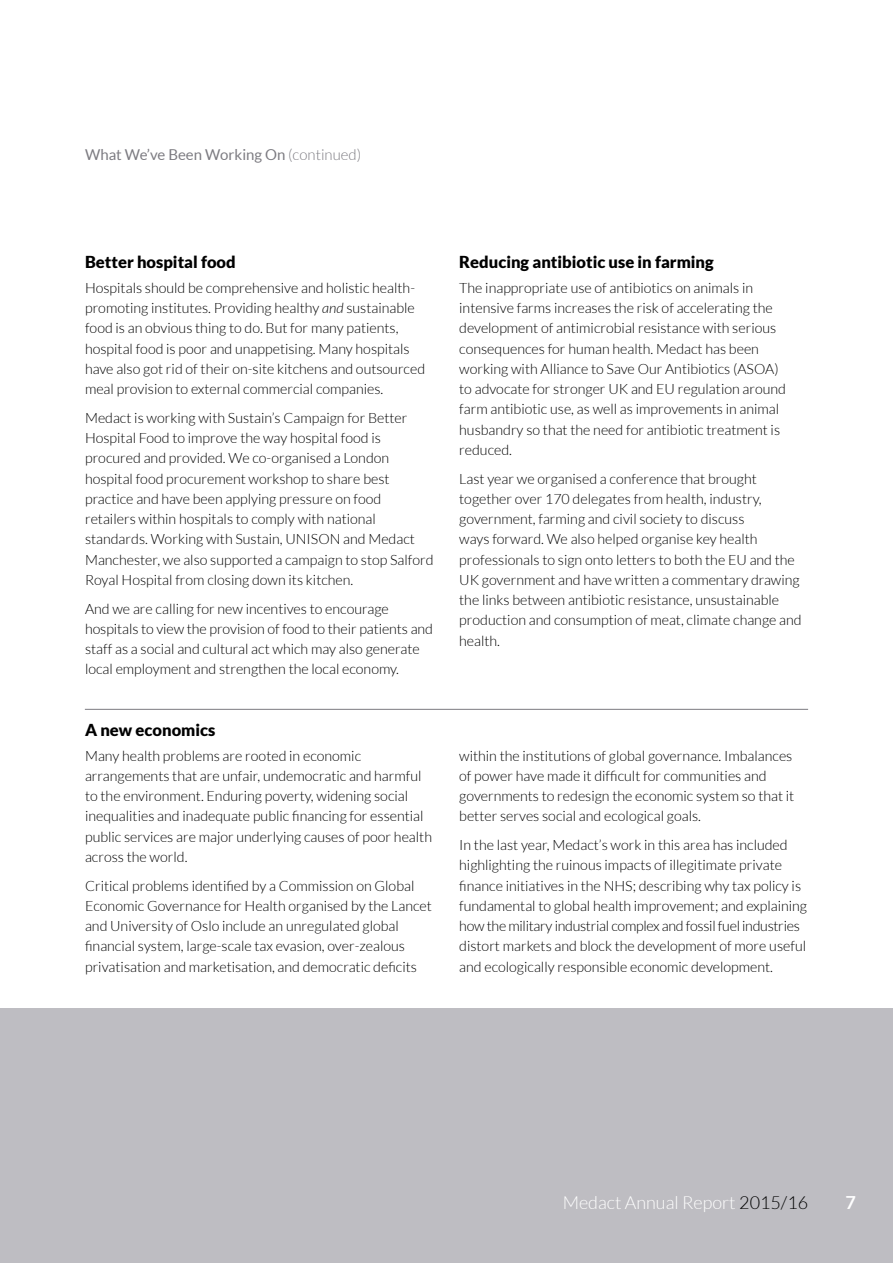
<style>
.page{position:relative;width:893px;height:1263px;background:#fff}
.page>*{position:absolute;margin:0;border:0;box-sizing:border-box;transform-origin:0 0}
.t1{font:300 18px "Lato";color:#fff}
.t2{font:700 18px "Lato";color:#fff}
.Subhead{font:900 16.5px "Lato";color:#000}
.t3{font:15px "Lato";color:#7c7b81}
.body_text{font:300 14.25px/20.2px "Lato";color:#000}
.s1{font-weight:300}
.s2{font-style:italic}
.s3{color:#000}
</style>
<div class="page">
<div style="left:0;top:1008px;width:893px;height:255px;background:#bebdc2"></div>
<hr style="left:85px;top:709px;width:723px;height:1px;background:#7c7b81">
<p class="t3" style="left:85px;top:146px;width:278px">What We’ve Been Working On <span class="s1">(continued)</span></p>
<p class="Subhead" style="left:85px;top:253px;width:152px">Better hospital food</p>
<p class="body_text" style="left:85px;top:278px;width:342px">Hospitals should be comprehensive and holistic health&shy;promoting institutes. Providing healthy <span class="s2">and</span> sustainable food is an obvious thing to do. But for many patients, hospital food is poor and unappetising. Many hospitals have also got rid of their on-site kitchens and outsourced meal provision to external commercial companies.</p>
<p class="body_text" style="left:85px;top:408px;width:350px">Medact is working with Sustain’s Campaign for Better Hospital Food to improve the way hospital food is procured and provided. We co-organised a London hospital food procurement workshop to share best practice and have been applying pressure on food retailers within hospitals to comply with national standards. Working with Sustain, UNISON and Medact Manchester, we also supported a campaign to stop Salford Royal Hospital from closing down its kitchen.</p>
<p class="body_text" style="left:85px;top:598px;width:349px">And we are calling for new incentives to encourage hospitals to view the provision of food to their patients and staff as a social and cultural act which may also generate local employment and strengthen the local economy.</p>
<p class="Subhead" style="left:85px;top:720px;width:132px">A new economics</p>
<p class="body_text" style="left:85px;top:745px;width:348px">Many health problems are rooted in economic arrangements that are unfair, undemocratic and harmful to the environment. Enduring poverty, widening social inequalities and inadequate public financing for essential public services are major underlying causes of poor health across the world.</p>
<p class="body_text" style="left:85px;top:875px;width:348px">Critical problems identified by a Commission on Global Economic Governance for Health organised by the Lancet and University of Oslo include an unregulated global financial system, large-scale tax evasion, over-zealous privatisation and marketisation, and democratic deficits</p>
<p class="Subhead" style="left:459px;top:253px;width:256px">Reducing antibiotic use in farming</p>
<p class="body_text" style="left:459px;top:278px;width:328px">The inappropriate use of antibiotics on animals in intensive farms increases the risk of accelerating the development of antimicrobial resistance with serious consequences for human health. Medact has been working with Alliance to Save Our Antibiotics (ASOA) to advocate for stronger UK and EU regulation around farm antibiotic use, as well as improvements in animal husbandry so that the need for antibiotic treatment is reduced.</p>
<p class="body_text" style="left:459px;top:468px;width:344px">Last year we organised a conference that brought together over 170 delegates from health, industry, government, farming and civil society to discuss<br>ways forward. We also helped organise key health professionals to sign onto letters to both the EU and the UK government and have written a commentary drawing the links between antibiotic resistance, unsustainable production and consumption of meat, climate change and health<span class="s2">.</span></p>
<p class="body_text" style="left:459px;top:745px;width:337px">within the institutions of global governance. Imbalances of power have made it difficult for communities and governments to redesign the economic system so that it better serves social and ecological goals.</p>
<p class="body_text" style="left:459px;top:835px;width:349px">In the last year, Medact’s work in this area has included highlighting the ruinous impacts of illegitimate private finance initiatives in the NHS; describing why tax policy is fundamental to global health improvement; and explaining how the military industrial complex and fossil fuel industries distort markets and block the development of more useful and ecologically responsible economic development.</p>
<p class="t1" style="left:563px;top:1193px;width:247px">Medact Annual Report <span class="s3">2015/16</span></p>
<p class="t2" style="left:845px;top:1192px;width:12px">7</p>
</div>
